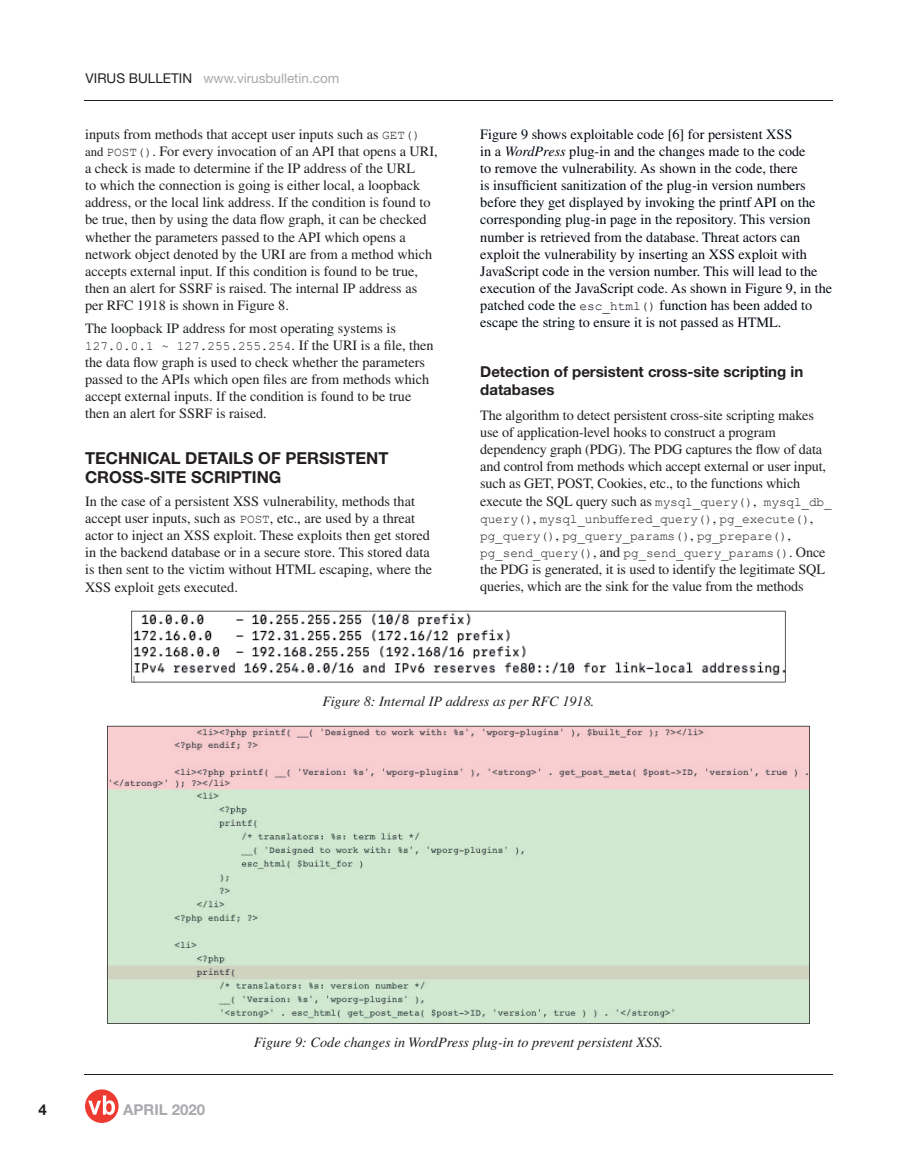
<style>
.page{position:relative;width:918px;height:1166px;background:#fff}
.page>*{position:absolute;margin:0;border:0;box-sizing:border-box;transform-origin:0 0}
.t1{font:700 16.5px/19.8px "Helvetica Neue";color:#231f20}
.t2{font:700 15px/18px "Helvetica Neue";color:#231f20}
.t3{font:700 15px "Helvetica Neue";color:#a8a9ad}
.t4{font:14.25px/17.1px "Times";color:#231f20}
.t5{font:14.25px/17.1px "Times";color:#030811}
.t6{font:italic 14.25px "Times";color:#231f20}
.t7{font:14.25px "Times";color:#1d2226}
.t8{font:13.5px "Helvetica Neue";color:#a8a9ad}
.t9{font:12.75px/17.1px "Courier New";letter-spacing:-.01em;color:#231f20}
.t10{font:12.75px "Courier New";color:#1d2226}
.s1{color:#231f20}
.s2{font-family:"Courier New";font-size:12.75px}
.s3{font-size:12.75px}
.s4{font-family:"Times";font-size:14.25px}
.s5{font-family:"Times";font-size:14.25px;color:#231f20}
.s6{font-style:italic}
</style>
<div class="page">
<div style="left:85px;top:1089px;width:34px;height:33px;background:#ee3b32;border-radius:50%"></div>
<svg style="left:88px;top:1095px;width:27px;height:19px"></svg>
<hr style="left:84px;top:1073px;width:749px;height:1px;background:#231f20">
<hr style="left:85px;top:101px;width:748px;height:1px;background:#231f20">
<svg style="left:131px;top:610px;width:655px;height:72px"></svg>
<svg style="left:107px;top:725px;width:703px;height:298px;background:#d5ddcc"></svg>
<p class="t8" style="left:86px;top:73px;width:255px"><span class="s1">VIRUS BULLETIN</span> www.virusbulletin.com</p>
<p class="t4" style="left:85px;top:127px;width:354px">inputs from methods that accept user inputs such as <span class="s2">GET() </span><span class="s3">and</span> <span class="s2">POST()</span>. For every invocation of an API that opens a URI, a check is made to determine if the IP address of the URL<br>to which the connection is going is either local, a loopback address, or the local link address. If the condition is found to be true, then by using the data flow graph, it can be checked whether the parameters passed to the API which opens a network object denoted by the URI are from a method which accepts external input. If this condition is found to be true, then an alert for SSRF is raised. The internal IP address as per RFC 1918 is shown in Figure 8.</p>
<p class="t7" style="left:85px;top:322px;width:313px">The loopback IP address for most operating systems is</p>
<p class="t10" style="left:85px;top:339px;width:350px">127.0.0.1 ~ 127.255.255.254<span class="s4">.</span> <span class="s5">If the URI is a file, then</span></p>
<p class="t4" style="left:85px;top:355px;width:346px">the data flow graph is used to check whether the parameters passed to the APIs which open files are from methods which accept external inputs. If the condition is found to be true then an alert for SSRF is raised.</p>
<p class="t1" style="left:85px;top:449px;width:305px">T ECH NICAL DETAILS OF PERSISTENT<br>CROSS-SITE SCRIPTING</p>
<p class="t4" style="left:85px;top:494px;width:349px">In the case of a persistent XSS vulnerability, methods that accept user inputs, such as <span class="s2">POST</span>, etc., are used by a threat actor to inject an XSS exploit. These exploits then get stored in the backend database or in a secure store. This stored data is then sent to the victim without HTML escaping, where the XSS exploit gets executed.</p>
<p class="t5" style="left:480px;top:127px;width:354px">Figure 9 shows exploitable code [6] for persistent XSS<br>in a <span class="s6">WordPress</span> plug-in and the changes made to the code<br>to remove the vulnerability. As shown in the code, there<br>is insufficient sanitization of the plug-in version numbers before they get displayed by invoking the printf API on the corresponding plug-in page in the repository. This version number is retrieved from the database. Threat actors can exploit the vulnerability by inserting an XSS exploit with JavaScript code in the version number. This will lead to the execution of the JavaScript code. As shown in Figure 9, in the patched code the <span class="s2">esc_html()</span> function has been added to escape the string to ensure it is not passed as HTML.</p>
<p class="t2" style="left:480px;top:364px;width:324px">Detec tion of persistent cross-site scripting in databases</p>
<p class="t4" style="left:480px;top:408px;width:353px">The algorithm to detect persistent cross-site scripting makes use of application-level hooks to construct a program dependency graph (PDG). The PDG captures the flow of data and control from methods which accept external or user input, such as GET, POST, Cookies, etc., to the functions which execute the SQL query such as <span class="s2">mysql_query()</span>, <span class="s2">mysql_db_</span></p>
<p class="t9" style="left:480px;top:510px;width:347px">query()<span class="s4">,</span> mysql_unbuffered_query()<span class="s4">,</span> pg_execute()<span class="s4">, </span>pg_query()<span class="s4">,</span> pg_query_params()<span class="s4">,</span> pg_prepare()<span class="s4">, </span>pg_send_query()<span class="s4">, and</span> pg_send_query_params()<span class="s4">. Once</span></p>
<p class="t4" style="left:480px;top:562px;width:346px">the PDG is generated, it is used to identify the legitimate SQL queries, which are the sink for the value from the methods</p>
<p class="t6" style="left:323px;top:695px;width:273px">Figure 8: Internal IP address as per RFC 1918.</p>
<p class="t2" style="left:38px;top:1101px;width:10px">4</p>
<p class="t3" style="left:123px;top:1103px;width:83px">APRIL 2020</p>
<p class="t6" style="left:254px;top:1036px;width:411px">Figure 9: Code changes in WordPress plug-in to prevent persistent XSS.</p>
</div>
